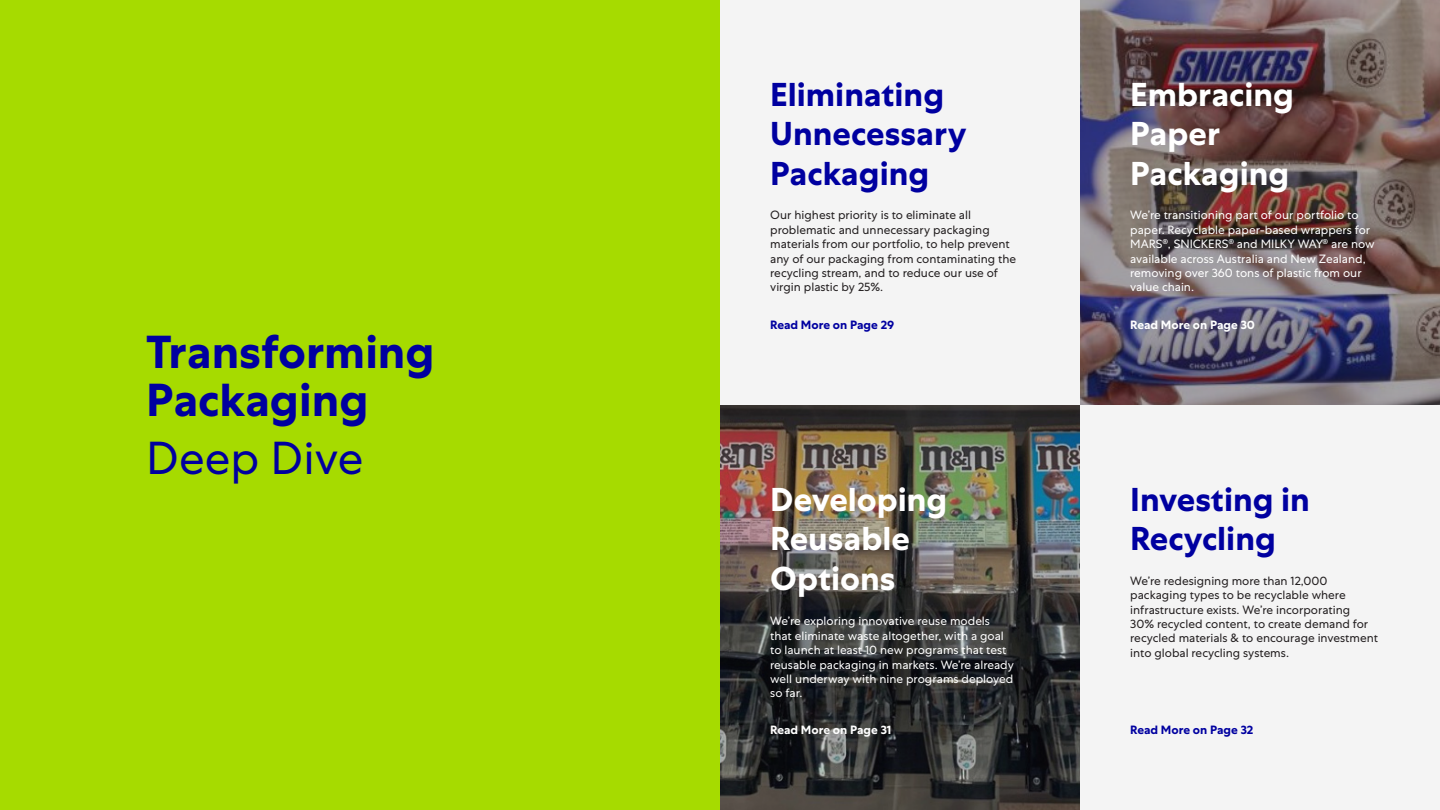
<style>
.page{position:relative;width:1440px;height:810px;background:#fff}
.page>*{position:absolute;margin:0;border:0;box-sizing:border-box;transform-origin:0 0}
.t1{font:700 46.12px/47.2px "Mars Centra";color:#0000a0}
.t2{font:46.12px "Mars Centra";color:#0000a0}
.t3{font:700 33px "Mars Centra";color:#0000a0}
.t4{font:700 33px "Mars Centra";color:#fff}
.t5{font:12px/14.4px "Mars Centra";color:#231f20}
.t6{font:12px/14.4px "Mars Centra";color:#fff}
.t7{font:700 12px "Mars Centra";color:#0000a0}
.t8{font:700 12px "Mars Centra";color:#fff}
</style>
<div class="page">
<div style="left:0;top:0;width:720px;height:810px;background:#a6db00"></div>
<div style="left:720px;top:0;width:360px;height:405px;background:#f4f4f4"></div>
<div style="left:1080px;top:405px;width:360px;height:405px;background:#f4f4f4"></div>
<img style="left:1080px;top:0;width:360px;height:405px">
<img style="left:720px;top:405px;width:360px;height:405px">
<p class="t1" style="left:146px;top:329px;width:290px">Transforming<br>Packaging</p>
<p class="t2" style="left:146px;top:431px;width:218px">Deep Dive</p>
<p class="t3" style="left:770px;top:75px;width:175px">Eliminating</p>
<p class="t3" style="left:770px;top:114px;width:198px">Unnecessary</p>
<p class="t3" style="left:770px;top:154px;width:161px">Packaging</p>
<p class="t5" style="left:770px;top:208px;width:248px">Our highest priority is to eliminate all problematic and unnecessary packaging materials from our portfolio, to help prevent any of our packaging from contaminating the recycling stream, and to reduce our use of virgin plastic by 25%.</p>
<p class="t7" style="left:770px;top:318px;width:126px">Read More on Page 29</p>
<p class="t4" style="left:770px;top:480px;width:179px">Developing</p>
<p class="t4" style="left:770px;top:519px;width:141px">Reusable</p>
<p class="t4" style="left:770px;top:559px;width:127px">Options</p>
<p class="t6" style="left:770px;top:614px;width:245px">We’re exploring innovative reuse models that eliminate waste altogether, with a goal to launch at least 10 new programs that test reusable packaging in markets. We’re already well underway with nine programs deployed so far.</p>
<p class="t4" style="left:1130px;top:75px;width:165px">Embracing</p>
<p class="t4" style="left:1130px;top:114px;width:91px">Paper</p>
<p class="t4" style="left:1130px;top:154px;width:161px">Packaging</p>
<p class="t6" style="left:1130px;top:208px;width:246px">We’re transitioning part of our portfolio to paper. Recyclable paper-based wrappers for MARS<sup>®</sup>, SNICKERS<sup>®</sup> and MILKY WAY<sup>®</sup> are now available across Australia and New Zealand, removing over 360 tons of plastic from our value chain.</p>
<p class="t8" style="left:1130px;top:318px;width:126px">Read More on Page 30</p>
<p class="t3" style="left:1130px;top:480px;width:181px">Investing in</p>
<p class="t3" style="left:1130px;top:519px;width:147px">Recycling</p>
<p class="t5" style="left:1130px;top:573px;width:249px">We’re redesigning more than 12,000 packaging types to be recyclable where infrastructure exists. We’re incorporating<br>30% recycled content, to create demand for recycled materials &amp; to encourage investment into global recycling systems.</p>
<p class="t8" style="left:770px;top:723px;width:123px">Read More on Page 31</p>
<p class="t7" style="left:1130px;top:723px;width:125px">Read More on Page 32</p>
</div>
